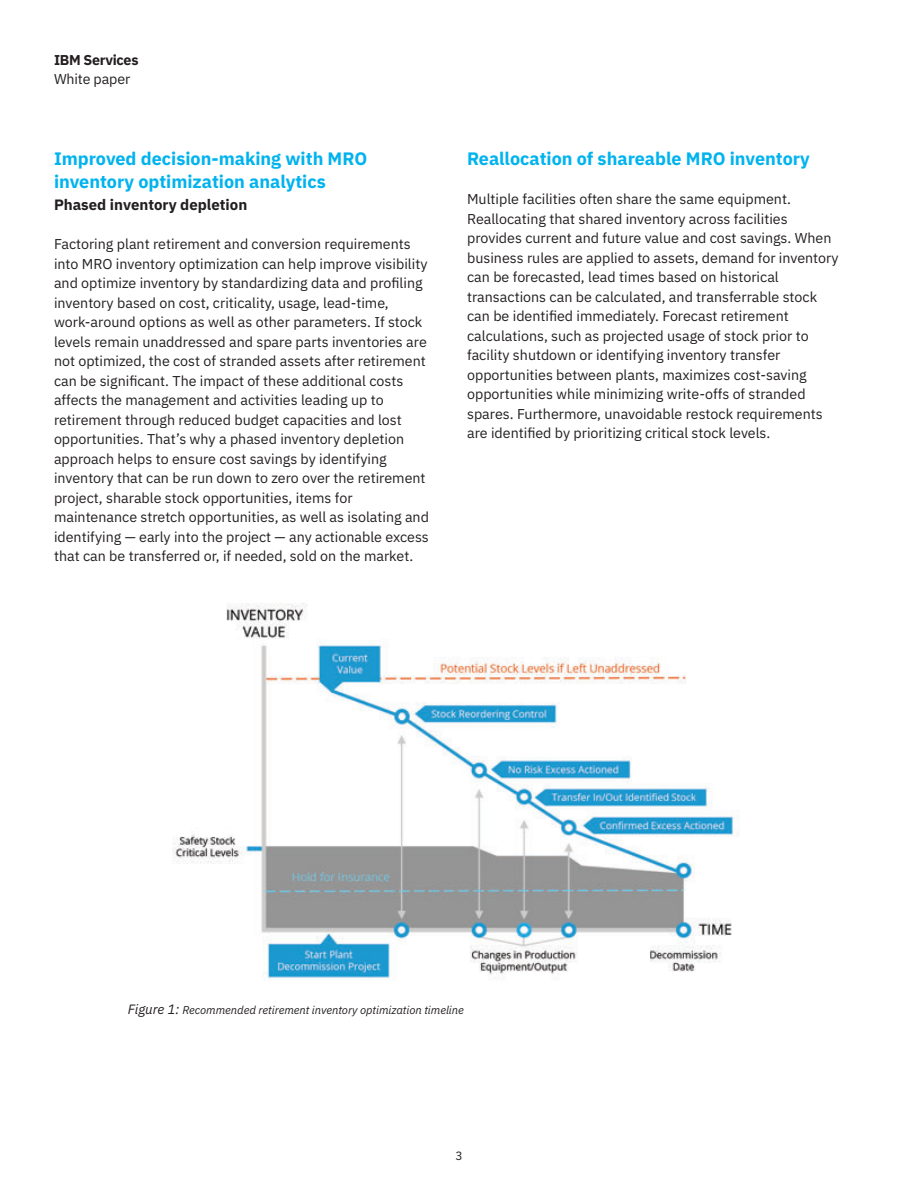
<style>
.page{position:relative;width:918px;height:1188px;background:#fff}
.page>*{position:absolute;margin:0;border:0;box-sizing:border-box;transform-origin:0 0}
._2C_body{font:700 18px/22.5px "IBM Plex Sans";color:#00b3ee}
._2C_body-2{font:700 15px "IBM Plex Sans";color:#231f20}
._2C_body-3{font:14.25px/19.5px "IBM Plex Sans";color:#231f20}
._0A_business_unit{font:700 14.25px "IBM Plex Sans";letter-spacing:-.02em;color:#231f20}
._0A_collateral_type{font:14.25px "IBM Plex Sans";letter-spacing:-.01em;color:#231f20}
._0B_industry_area{font:12px "IBM Plex Sans";color:#231f20}
._2E_figure_caption{font:italic 11.25px "IBM Plex Sans";letter-spacing:-.005em;color:#231f20}
.s1{font-size:13.5px}
</style>
<div class="page">
<img style="left:172px;top:603px;width:567px;height:377px">
<p class="_0A_business_unit" style="left:54px;top:49px;width:86px">IBM Services</p>
<p class="_0A_collateral_type" style="left:54px;top:68px;width:78px">White paper</p>
<p class="_2C_body" style="left:54px;top:146px;width:315px">Improved decision-making with MRO inventory optimization analytics</p>
<p class="_2C_body-2" style="left:54px;top:193px;width:195px">Phased inventory depletion</p>
<p class="_2C_body-3" style="left:54px;top:233px;width:377px">Factoring plant retirement and conversion requirements into MRO inventory optimization can help improve visibility and optimize inventory by standardizing data and profiling inventory based on cost, criticality, usage, lead-time, work-around options as well as other parameters. If stock levels remain unaddressed and spare parts inventories are not optimized, the cost of stranded assets after retirement can be significant. The impact of these additional costs affects the management and activities leading up to retirement through reduced budget capacities and lost opportunities. That’s why a phased inventory depletion approach helps to ensure cost savings by identifying inventory that can be run down to zero over the retirement project, sharable stock opportunities, items for maintenance stretch opportunities, as well as isolating and identifying — early into the project — any actionable excess that can be transferred or, if needed, sold on the market.</p>
<p class="_2C_body" style="left:467px;top:146px;width:344px">Reallocation of shareable MRO inventory</p>
<p class="_2C_body-3" style="left:467px;top:188px;width:373px">Multiple facilities often share the same equipment.<br>Reallocating that shared inventory across facilities provides current and future value and cost savings. When business rules are applied to assets, demand for inventory can be forecasted, lead times based on historical transactions can be calculated, and transferrable stock can be identified immediately. Forecast retirement calculations, such as projected usage of stock prior to facility shutdown or identifying inventory transfer opportunities between plants, maximizes cost-saving opportunities while minimizing write-offs of stranded spares. Furthermore, unavoidable restock requirements are identified by prioritizing critical stock levels.</p>
<p class="_2E_figure_caption" style="left:128px;top:1001px;width:338px"><span class="s1">Figure 1:</span> Recommended retirement inventory optimization timeline</p>
<p class="_0B_industry_area" style="left:455px;top:1147px;width:9px">3</p>
</div>
